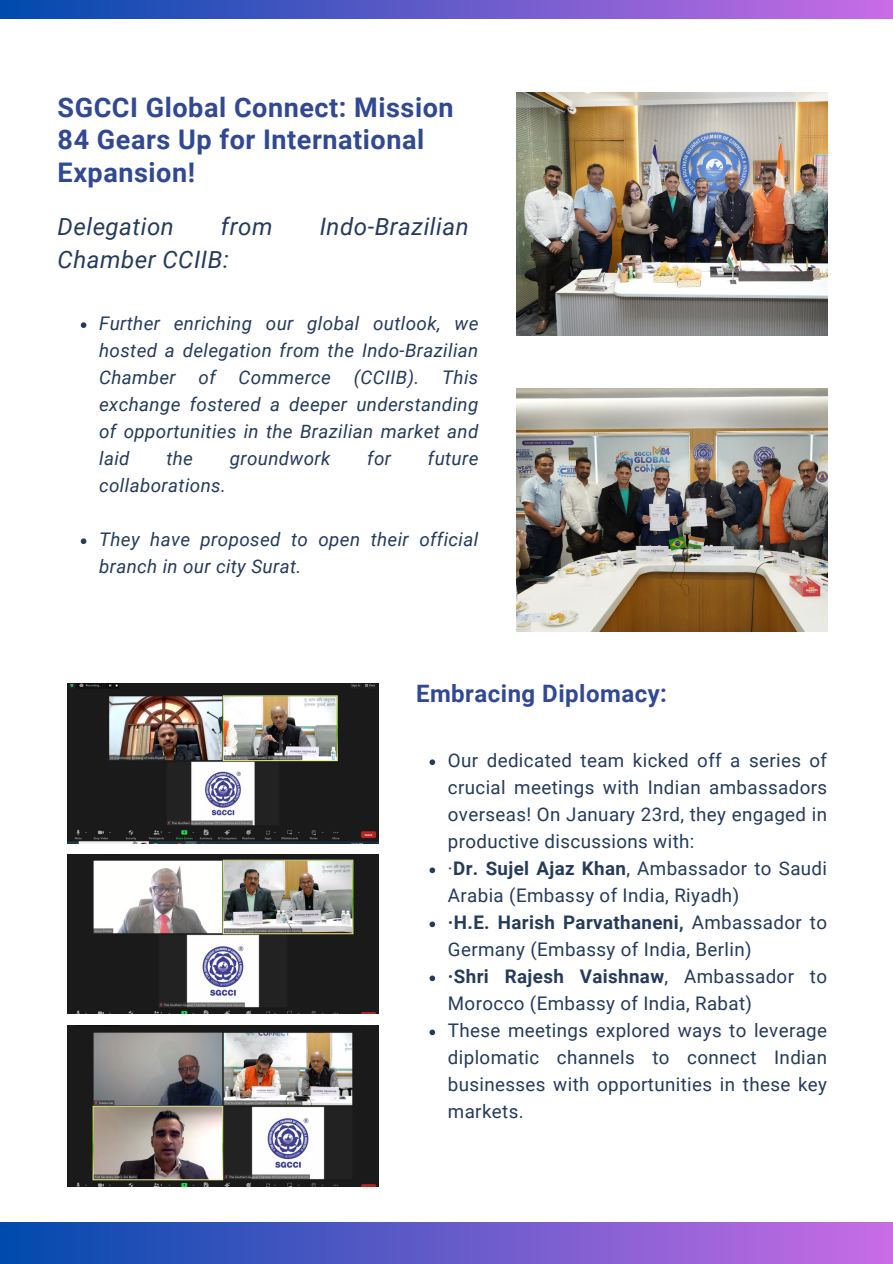
<style>
.page{position:relative;width:893px;height:1264px;background:#fff}
.page>*{position:absolute;margin:0;border:0;box-sizing:border-box;transform-origin:0 0}
.t1{font:700 27px/32.7px "Roboto";letter-spacing:.02em;color:#314895}
.t2{font:italic 24px "Roboto";letter-spacing:.02em;color:#253b5c}
.t3{font:700 24px "Roboto";letter-spacing:.02em;color:#314895}
.t4{font:18.75px/27px "Roboto";letter-spacing:.02em;color:#253b5c}
.t5{font:italic 18.75px/27px "Roboto";letter-spacing:.02em;color:#253b5c;text-align:justify}
.s1{font-weight:700}
</style>
<div class="page">
<div style="left:0;top:1221px;width:892px;height:42px;background:linear-gradient(to right,#004aad,#c96ce5)"></div>
<div style="left:0;top:0;width:892px;height:19px;background:linear-gradient(to right,#004aad,#c96ce5)"></div>
<img style="left:516px;top:92px;width:311px;height:243px">
<img style="left:516px;top:388px;width:311px;height:243px">
<img style="left:67px;top:683px;width:311px;height:160px">
<img style="left:67px;top:1025px;width:311px;height:161px">
<img style="left:67px;top:854px;width:311px;height:159px">
<svg style="left:81px;top:322px;width:5px;height:6px"></svg>
<svg style="left:81px;top:538px;width:5px;height:6px"></svg>
<svg style="left:429px;top:759px;width:6px;height:6px"></svg>
<svg style="left:429px;top:867px;width:6px;height:6px"></svg>
<svg style="left:429px;top:921px;width:6px;height:6px"></svg>
<svg style="left:429px;top:975px;width:6px;height:6px"></svg>
<svg style="left:429px;top:1029px;width:6px;height:6px"></svg>
<p class="t1" style="left:58px;top:91px;width:397px">SGCCI Global Connect: Mission<br>84 Gears Up for International<br>Expansion!</p>
<p class="t2" style="left:58px;top:212px;width:118px">Delegation</p>
<p class="t2" style="left:221px;top:212px;width:53px">from</p>
<p class="t2" style="left:319px;top:212px;width:150px">Indo-Brazilian</p>
<p class="t2" style="left:58px;top:246px;width:172px">Chamber CCIIB:</p>
<p class="t5" style="left:99px;top:310px;width:381px">Further enriching our global outlook, we hosted a delegation from the Indo-Brazilian Chamber of Commerce (CCIIB). This exchange fostered a deeper understanding of opportunities in the Brazilian market and laid</p>
<p class="t5" style="left:166px;top:445px;width:28px">the</p>
<p class="t5" style="left:230px;top:445px;width:102px">groundwork</p>
<p class="t5" style="left:367px;top:445px;width:25px">for</p>
<p class="t5" style="left:428px;top:445px;width:52px">future</p>
<p class="t5" style="left:99px;top:472px;width:128px">collaborations.</p>
<p class="t5" style="left:99px;top:526px;width:381px">They have proposed to open their official branch in our city Surat.</p>
<h2 class="t3" style="left:416px;top:680px;width:252px">Embracing Diplomacy:</h2>
<p class="t4" style="left:448px;top:747px;width:381px;text-align:justify">Our dedicated team kicked off a series of crucial meetings with Indian ambassadors overseas! On January 23rd, they engaged in productive discussions with:</p>
<p class="t4" style="left:448px;top:855px;width:380px">·<span class="s1">Dr. Sujel Ajaz Khan</span>, Ambassador to Saudi<br>Arabia (Embassy of India, Riyadh)</p>
<p class="t4" style="left:448px;top:909px;width:380px"><span class="s1">·H.E. Harish Parvathaneni,</span> Ambassador to<br>Germany (Embassy of India, Berlin)</p>
<p class="t4" style="left:448px;top:963px;width:381px"><span class="s1">·Shri Rajesh Vaishnaw</span>, Ambassador to<br>Morocco (Embassy of India, Rabat)</p>
<p class="t4" style="left:448px;top:1017px;width:381px;text-align:justify">These meetings explored ways to leverage diplomatic channels to connect Indian businesses with opportunities in these key markets.</p>
</div>
